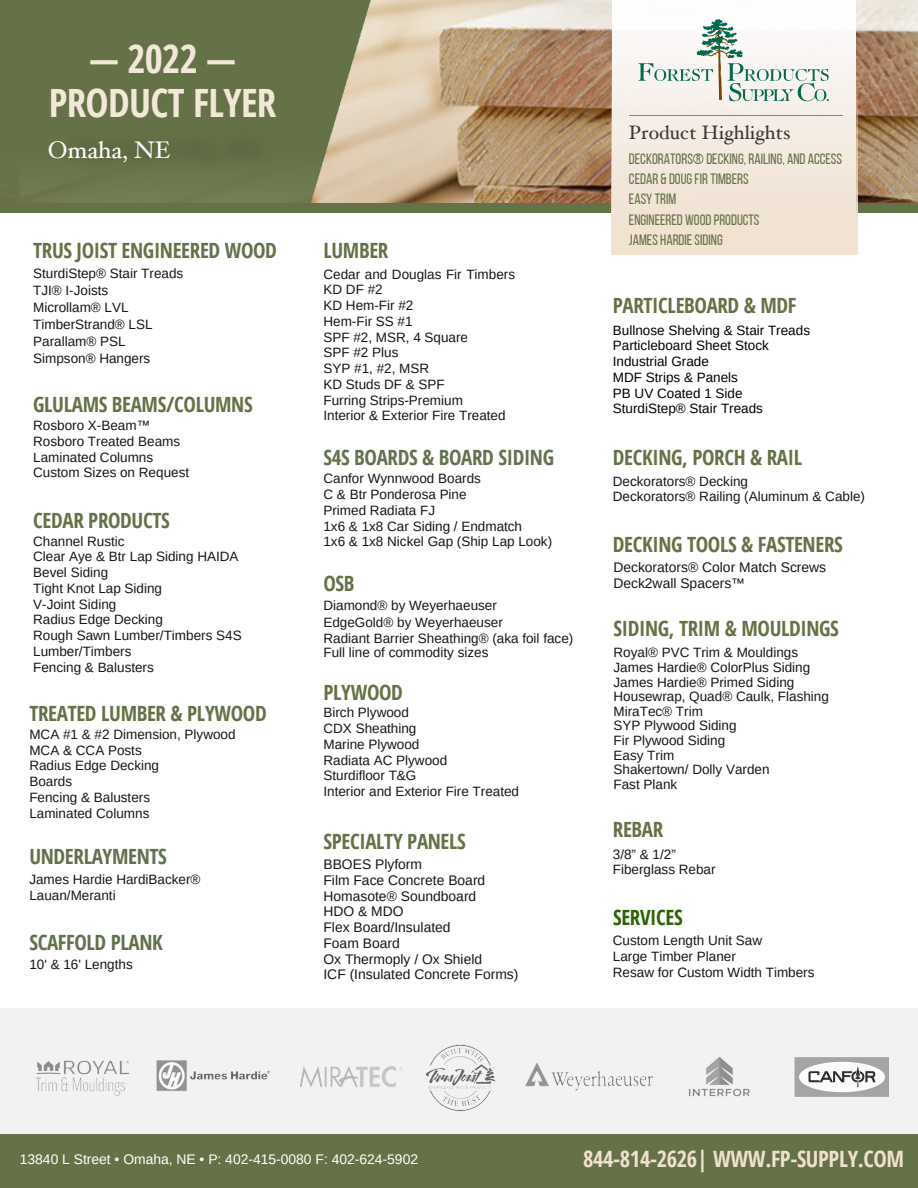
<style>
.page{position:relative;width:918px;height:1188px;background:#fff}
.page>*{position:absolute;margin:0;border:0;box-sizing:border-box;transform-origin:0 0}
.t1{font:700 39px "Open Sans Condensed";letter-spacing:-.015em;color:#f3e7d9}
.t2{font:24px "Hoefler Text";color:#fff}
.t3{font:700 22.5px "Open Sans Condensed";letter-spacing:-.015em;color:#f0e0d0}
.t4{font:700 21px "Open Sans Condensed";letter-spacing:-.015em;color:#657247}
.t5{font:700 21px "Open Sans Condensed";letter-spacing:-.015em;color:#62714d}
.t6{font:700 21px "Open Sans Condensed";letter-spacing:-.015em;color:#63724e}
.t7{font:700 21px "Open Sans Condensed";letter-spacing:-.015em;color:#2b6305}
.t8{font:19.5px "Hoefler Text";letter-spacing:.005em;color:#383837}
.t9{font:15px "Bebas Neue";color:#657247}
.t10{font:13.95px "Arimo";color:#fff}
.t11{font:13.8px/15.8px "Arimo";color:#171615}
.t12{font:13.5px/15.8px "Arimo";color:#171615}
.t13{font:13.5px/15.8px "Arimo";color:#000}
.s1{color:#62714e}
</style>
<div class="page">
<div style="left:0;top:1131px;width:918px;height:57px;background:#657247"></div>
<div style="left:0;top:1009px;width:918px;height:125px;background:#f2f2f2"></div>
<img style="left:35px;top:1060px;width:94px;height:36px">
<img style="left:300px;top:1066px;width:102px;height:21px">
<img style="left:157px;top:1060px;width:113px;height:31px">
<img style="left:688px;top:1057px;width:62px;height:40px">
<img style="left:525px;top:1063px;width:128px;height:28px">
<img style="left:425px;top:1044px;width:71px;height:67px">
<img style="left:795px;top:1058px;width:93px;height:39px">
<div style="left:0;top:203px;width:918px;height:10px;background:#657247"></div>
<img style="left:0;top:0;width:918px;height:202px">
<img style="left:0;top:1px;width:370px;height:202px">
<div style="left:613px;top:0;width:243px;height:228px;background:#fff"></div>
<img style="left:611px;top:49px;width:247px;height:206px">
<svg style="left:638px;top:19px;width:191px;height:82px"></svg>
<hr style="left:629px;top:115px;width:214px;height:1px;background:#828964">
<div style="left:66px;top:124px;width:206px;height:51px;background:#637046"></div>
<p class="t1" style="left:89px;top:31px;width:148px">— 2022 —</p>
<p class="t1" style="left:49px;top:75px;width:229px">PRODUCT FLYER</p>
<p class="t2" style="left:48px;top:141px;width:124px">Omaha, NE</p>
<p class="t4" style="left:33px;top:236px;width:245px">TRUS JOIST ENGINEER<span class="s1">ED WOO</span>D</p>
<p class="t12" style="left:33px;top:265px;width:152px;line-height:16.8px">SturdiStep® Stair Treads<br>TJI® I-Joists</p>
<p class="t12" style="left:33px;top:299px;width:121px;line-height:16.8px">Microllam® LVL<br>TimberStrand® LSL<br>Parallam® PSL</p>
<p class="t12" style="left:33px;top:350px;width:119px">Simpson® Hangers</p>
<p class="t4" style="left:33px;top:390px;width:221px">GLULAMS BEAMS/COLUMNS</p>
<p class="t12" style="left:33px;top:418px;width:157px">Rosboro X-Beam™<br>Rosboro Treated Beams<br>Laminated Columns<br>Custom Sizes on Request</p>
<p class="t4" style="left:33px;top:505px;width:138px">CEDAR PRODUCTS</p>
<p class="t12" style="left:33px;top:533px;width:93px">Channel Rustic</p>
<p class="t12" style="left:33px;top:549px;width:207px">Clear Aye &amp; Btr Lap Siding HAIDA<br>Bevel Siding</p>
<p class="t12" style="left:33px;top:580px;width:130px">Tight Knot Lap Siding</p>
<p class="t12" style="left:33px;top:596px;width:85px">V-Joint Siding</p>
<p class="t12" style="left:33px;top:612px;width:131px">Radius Edge Decking</p>
<p class="t12" style="left:33px;top:628px;width:210px">Rough Sawn Lumber/Timbers S4S<br>Lumber/Timbers</p>
<p class="t12" style="left:33px;top:659px;width:122px">Fencing &amp; Balusters</p>
<p class="t4" style="left:29px;top:698px;width:239px">TREATED LUMBER &amp; PLYWOOD</p>
<p class="t12" style="left:29px;top:726px;width:208px">MCA #1 &amp; #2 Dimension, Plywood<br>MCA &amp; CCA Posts</p>
<p class="t12" style="left:29px;top:758px;width:131px">Radius Edge Decking</p>
<p class="t12" style="left:29px;top:774px;width:44px">Boards</p>
<p class="t12" style="left:29px;top:789px;width:122px">Fencing &amp; Balusters</p>
<p class="t12" style="left:29px;top:805px;width:122px">Laminated Columns</p>
<p class="t5" style="left:29px;top:842px;width:139px">UNDERLAYMENTS</p>
<p class="t12" style="left:29px;top:871px;width:173px">James Hardie HardiBacker®<br>Lauan/Meranti</p>
<p class="t5" style="left:29px;top:927px;width:135px">SCAFFOLD PLANK</p>
<p class="t12" style="left:29px;top:957px;width:105px">10' &amp; 16' Lengths</p>
<p class="t4" style="left:323px;top:236px;width:66px">LUMBER</p>
<p class="t12" style="left:323px;top:266px;width:193px">Cedar and Douglas Fir Timbers<br>KD DF #2</p>
<p class="t12" style="left:323px;top:298px;width:91px">KD Hem-Fir #2</p>
<p class="t12" style="left:323px;top:313px;width:91px">Hem-Fir SS #1</p>
<p class="t12" style="left:323px;top:329px;width:146px">SPF #2, MSR, 4 Square</p>
<p class="t12" style="left:323px;top:345px;width:76px">SPF #2 Plus</p>
<p class="t12" style="left:323px;top:361px;width:107px">SYP #1, #2, MSR</p>
<p class="t12" style="left:323px;top:376px;width:123px">KD Studs DF &amp; SPF</p>
<p class="t12" style="left:323px;top:392px;width:141px">Furring Strips-Premium</p>
<p class="t12" style="left:323px;top:408px;width:184px">Interior &amp; Exterior Fire Treated</p>
<p class="t6" style="left:323px;top:443px;width:232px">S4S BOARDS &amp; BOARD SIDING</p>
<p class="t12" style="left:323px;top:471px;width:159px">Canfor Wynnwood Boards</p>
<p class="t12" style="left:323px;top:487px;width:145px">C &amp; Btr Ponderosa Pine</p>
<p class="t12" style="left:323px;top:502px;width:113px">Primed Radiata FJ</p>
<p class="t12" style="left:323px;top:518px;width:200px">1x6 &amp; 1x8 Car Siding / Endmatch</p>
<p class="t12" style="left:323px;top:534px;width:230px">1x6 &amp; 1x8 Nickel Gap (Ship Lap Look)</p>
<p class="t4" style="left:323px;top:568px;width:33px">OSB</p>
<p class="t12" style="left:323px;top:597px;width:175px">Diamond® by Weyerhaeuser</p>
<p class="t12" style="left:323px;top:614px;width:181px">EdgeGold® by Weyerhaeuser</p>
<p class="t12" style="left:323px;top:631px;width:251px">Radiant Barrier Sheathing® (aka foil face)</p>
<p class="t12" style="left:323px;top:644px;width:166px">Full line of commodity sizes</p>
<p class="t4" style="left:323px;top:678px;width:81px">PLYWOOD</p>
<p class="t12" style="left:323px;top:705px;width:87px">Birch Plywood</p>
<p class="t12" style="left:323px;top:721px;width:94px">CDX Sheathing</p>
<p class="t12" style="left:323px;top:736px;width:97px">Marine Plywood</p>
<p class="t12" style="left:323px;top:752px;width:125px">Radiata AC Plywood</p>
<p class="t12" style="left:323px;top:768px;width:94px">Sturdifloor T&amp;G</p>
<p class="t12" style="left:323px;top:784px;width:197px">Interior and Exterior Fire Treated</p>
<p class="t4" style="left:323px;top:827px;width:144px">SPECIALTY PANELS</p>
<p class="t11" style="left:323px;top:857px;width:100px">BBOES Plyform</p>
<p class="t11" style="left:323px;top:872px;width:163px">Film Face Concrete Board</p>
<p class="t11" style="left:323px;top:888px;width:154px">Homasote® Soundboard</p>
<p class="t11" style="left:323px;top:904px;width:82px">HDO &amp; MDO</p>
<p class="t11" style="left:323px;top:920px;width:129px">Flex Board/Insulated</p>
<p class="t11" style="left:323px;top:935px;width:78px">Foam Board</p>
<p class="t11" style="left:323px;top:951px;width:160px">Ox Thermoply / Ox Shield</p>
<p class="t11" style="left:323px;top:967px;width:196px">ICF (Insulated Concrete Forms)</p>
<p class="t8" style="left:629px;top:125px;width:163px">Product Highlights</p>
<p class="t9" style="left:629px;top:153px;width:215px">DECKORATORS® DECKING, RAILING, AND ACCESS</p>
<p class="t9" style="left:629px;top:173px;width:121px">CEDAR &amp; DOUGFIRTIMBERS</p>
<p class="t9" style="left:629px;top:193px;width:49px">EASY TRIM</p>
<p class="t9" style="left:629px;top:213px;width:132px">ENGINEERED WOODPRODUCTS</p>
<p class="t9" style="left:629px;top:234px;width:95px">JAMES HARDIESIDING</p>
<p class="t4" style="left:613px;top:291px;width:185px">PARTICLEBOARD &amp; MDF</p>
<p class="t13" style="left:613px;top:322px;width:199px">Bullnose Shelving &amp; Stair Treads<br>Particleboard Sheet Stock</p>
<p class="t13" style="left:613px;top:354px;width:97px">Industrial Grade</p>
<p class="t13" style="left:613px;top:369px;width:127px">MDF Strips &amp; Panels</p>
<p class="t13" style="left:613px;top:385px;width:131px">PB UV Coated 1 Side</p>
<p class="t13" style="left:613px;top:401px;width:152px">SturdiStep® Stair Treads</p>
<p class="t4" style="left:613px;top:443px;width:191px">DECKING, PORCH &amp; RAIL</p>
<p class="t12" style="left:613px;top:473px;width:137px">Deckorators® Decking</p>
<p class="t12" style="left:613px;top:488px;width:254px">Deckorators® Railing (Aluminum &amp; Cable)</p>
<p class="t4" style="left:613px;top:530px;width:231px">DECKING TOOLS &amp; FASTENERS</p>
<p class="t11" style="left:613px;top:559px;width:214px">Deckorators® Color Match Screws<br>Deck2wall Spacers™</p>
<p class="t4" style="left:614px;top:613px;width:227px">SIDING, TRIM &amp; MOULDINGS</p>
<p class="t12" style="left:614px;top:645px;width:186px">Royal® PVC Trim &amp; Mouldings</p>
<p class="t12" style="left:614px;top:659px;width:198px">James Hardie® ColorPlus Siding</p>
<p class="t12" style="left:614px;top:674px;width:182px">James Hardie® Primed Siding</p>
<p class="t12" style="left:614px;top:689px;width:217px">Housewrap, Quad® Caulk, Flashing</p>
<p class="t12" style="left:614px;top:703px;width:91px">MiraTec® Trim</p>
<p class="t12" style="left:614px;top:718px;width:124px">SYP Plywood Siding</p>
<p class="t12" style="left:614px;top:733px;width:113px">Fir Plywood Siding</p>
<p class="t12" style="left:614px;top:747px;width:62px">Easy Trim</p>
<p class="t12" style="left:614px;top:762px;width:158px">Shakertown/ Dolly Varden</p>
<p class="t12" style="left:614px;top:776px;width:65px">Fast Plank</p>
<p class="t4" style="left:613px;top:814px;width:52px">REBAR</p>
<p class="t12" style="left:613px;top:846px;width:104px">3/8” &amp; 1/2”<br>Fiberglass Rebar</p>
<p class="t7" style="left:613px;top:902px;width:71px">SERVICES</p>
<p class="t12" style="left:613px;top:933px;width:151px">Custom Length Unit Saw</p>
<p class="t12" style="left:613px;top:948px;width:124px">Large Timber Planer</p>
<p class="t12" style="left:613px;top:964px;width:203px">Resaw for Custom Width Timbers</p>
<p class="t10" style="left:20px;top:1152px;width:400px">13840 L Street • Omaha, NE • P: 402-415-0080 F: 402-624-5902</p>
<p class="t3" style="left:583px;top:1143px;width:323px">844-814-2626| WWW.FP-SUPPLY.COM</p>
</div>
